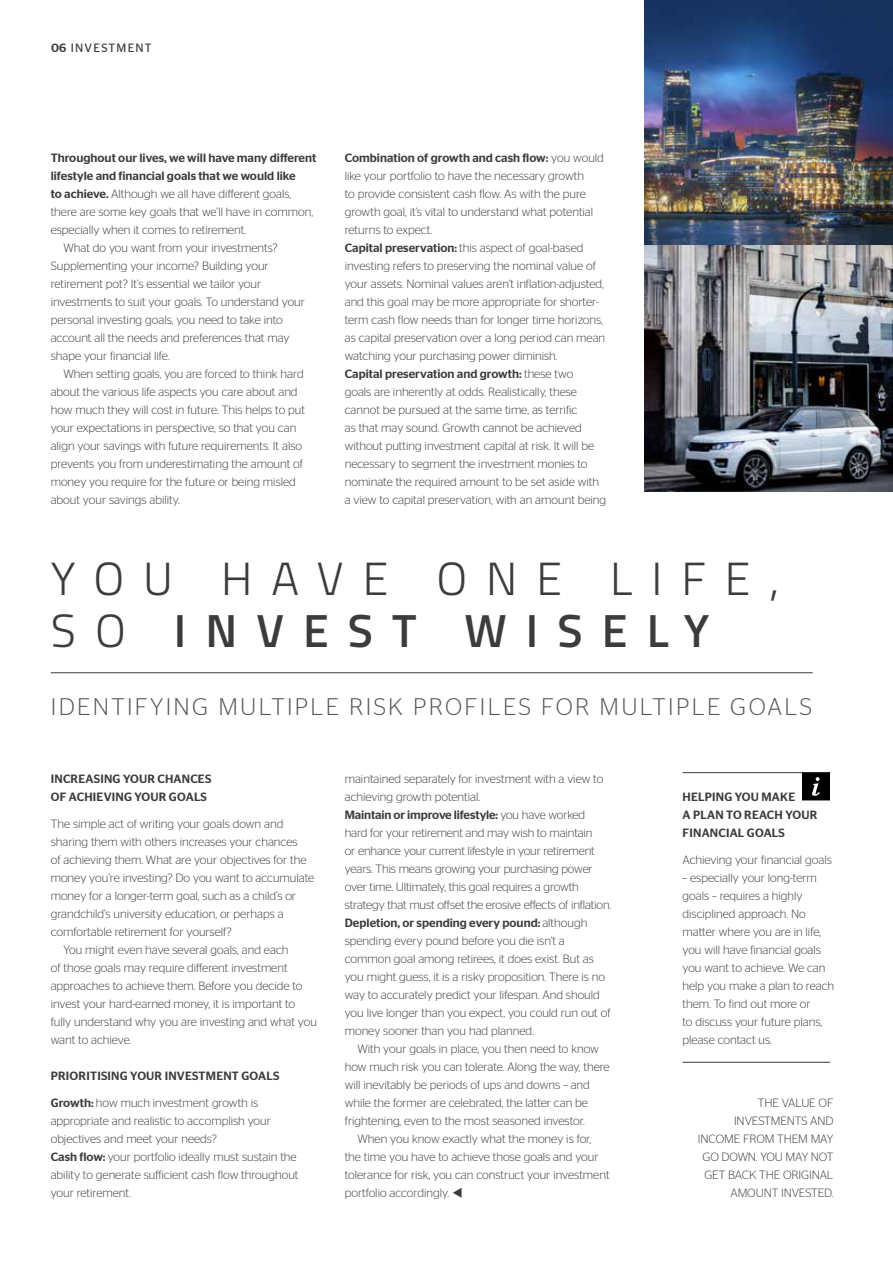
<style>
.page{position:relative;width:893px;height:1263px;background:#fff}
.page>*{position:absolute;margin:0;border:0;box-sizing:border-box;transform-origin:0 0}
.t1{font:300 46.5px/51.6px "Titillium";letter-spacing:.41em;color:#3c3c3b}
.t2{font:300 24px "Stag Sans";letter-spacing:.1em;color:#525556}
.t3{font:300 12px/18px "Stag Sans";color:#3c3c3b}
.t4{font:500 12px/18px "Stag Sans";letter-spacing:.02em;color:#3c3c3b}
.t5{font:500 12px "Stag Sans";color:#3c3c3b}
.t6{font:12px "Stag Sans";letter-spacing:.1em;color:#3c3c3b}
.s1{font-weight:500}
.s2{font-weight:600}
</style>
<div class="page">
<img style="left:892px;top:254px;width:1px;height:237px">
<hr style="left:51px;top:672px;width:762px;height:1px;background:#3c3c3b">
<hr style="left:682px;top:772px;width:148px;height:1px;background:#3c3c3b">
<hr style="left:682px;top:1062px;width:148px;height:1px;background:#3c3c3b">
<img style="left:644px;top:1px;width:249px;height:253px">
<img style="left:644px;top:246px;width:248px;height:245px">
<svg style="left:802px;top:772px;width:28px;height:28px"></svg>
<p class="t6" style="left:51px;top:41px;width:102px"><span class="s1">06</span> INVESTMENT</p>
<p class="t5" style="left:51px;top:151px;width:267px">Throughout our lives, we will have many different</p>
<p class="t5" style="left:51px;top:169px;width:246px">lifestyle and financial goals that we would like</p>
<p class="t3" style="left:51px;top:185px;width:242px"><span class="s1">to achieve.</span> Although we all have different goals,</p>
<p class="t3" style="left:51px;top:203px;width:264px">there are some key goals that we’ll have in common,</p>
<p class="t3" style="left:51px;top:221px;width:197px">especially when it comes to retirement.</p>
<p class="t3" style="left:63px;top:239px;width:216px">What do you want from your investments?</p>
<p class="t3" style="left:51px;top:257px;width:220px">Supplementing your income? Building your</p>
<p class="t3" style="left:51px;top:275px;width:212px">retirement pot? It’s essential we tailor your</p>
<p class="t3" style="left:51px;top:293px;width:256px">investments to suit your goals. To understand your</p>
<p class="t3" style="left:51px;top:311px;width:234px">personal investing goals, you need to take into</p>
<p class="t3" style="left:51px;top:329px;width:240px">account all the needs and preferences that may</p>
<p class="t3" style="left:51px;top:347px;width:121px">shape your financial life.</p>
<p class="t3" style="left:63px;top:365px;width:242px">When setting goals, you are forced to think hard</p>
<p class="t3" style="left:51px;top:383px;width:248px">about the various life aspects you care about and</p>
<p class="t3" style="left:51px;top:401px;width:256px">how much they will cost in future. This helps to put</p>
<p class="t3" style="left:51px;top:419px;width:247px">your expectations in perspective, so that you can</p>
<p class="t3" style="left:51px;top:437px;width:253px">align your savings with future requirements. It also</p>
<p class="t3" style="left:51px;top:455px;width:254px">prevents you from underestimating the amount of</p>
<p class="t3" style="left:51px;top:473px;width:247px">money you require for the future or being misled</p>
<p class="t3" style="left:51px;top:491px;width:131px">about your savings ability.</p>
<p class="t3" style="left:345px;top:149px;width:263px"><span class="s1">Combination of growth and cash flow:</span> you would like your portfolio to have the necessary growth<br>to provide consistent cash flow. As with the pure growth goal, it’s vital to understand what potential returns to expect.<br><span class="s1">Capital preservation:</span> this aspect of goal-based investing refers to preserving the nominal value of your assets. Nominal values aren’t inflation-adjusted, and this goal may be more appropriate for shorter&shy;term cash flow needs than for longer time horizons, as capital preservation over a long period can mean watching your purchasing power diminish.<br><span class="s1">Capital preservation and growth:</span> these two<br>goals are inherently at odds. Realistically, these cannot be pursued at the same time, as terrific<br>as that may sound. Growth cannot be achieved without putting investment capital at risk. It will be necessary to segment the investment monies to nominate the required amount to be set aside with a view to capital preservation, with an amount being</p>
<h1 class="t1" style="left:51px;top:551px;width:730px">YOU HAVE ONE LIFE,<br>SO <span class="s2">INVEST WISELY</span></h1>
<h2 class="t2" style="left:51px;top:693px;width:763px">IDENTIFYING MULTIPLE RISK PROFILES FOR MULTIPLE GOALS</h2>
<p class="t4" style="left:51px;top:770px;width:162px">INCREASING YOUR CHANCES<br>OF ACHIEVING YOUR GOALS</p>
<p class="t3" style="left:51px;top:815px;width:234px">The simple act of writing your goals down and</p>
<p class="t3" style="left:51px;top:833px;width:248px">sharing them with others increases your chances</p>
<p class="t3" style="left:51px;top:851px;width:257px">of achieving them. What are your objectives for the</p>
<p class="t3" style="left:51px;top:869px;width:265px">money you’re investing? Do you want to accumulate</p>
<p class="t3" style="left:51px;top:887px;width:247px">money for a longer-term goal, such as a child’s or</p>
<p class="t3" style="left:51px;top:905px;width:234px">grandchild’s university education, or perhaps a</p>
<p class="t3" style="left:51px;top:923px;width:183px">comfortable retirement for yourself?</p>
<p class="t3" style="left:63px;top:941px;width:226px">You might even have several goals, and each</p>
<p class="t3" style="left:51px;top:959px;width:238px">of those goals may require different investment</p>
<p class="t3" style="left:51px;top:977px;width:253px">approaches to achieve them. Before you decide to</p>
<p class="t3" style="left:51px;top:995px;width:246px">invest your hard-earned money, it is important to</p>
<p class="t3" style="left:51px;top:1013px;width:268px">fully understand why you are investing and what you</p>
<p class="t3" style="left:51px;top:1031px;width:82px">want to achieve.</p>
<p class="t4" style="left:51px;top:1067px;width:230px">PRIORITISING YOUR INVESTMENT GOALS</p>
<p class="t3" style="left:51px;top:1094px;width:249px"><span class="s1">Growth:</span> how much investment growth is appropriate and realistic to accomplish your objectives and meet your needs?<br><span class="s1">Cash flow:</span> your portfolio ideally must sustain the ability to generate sufficient cash flow throughout your retirement.</p>
<p class="t3" style="left:345px;top:770px;width:268px">maintained separately for investment with a view to achieving growth potential.<br><span class="s1">Maintain or improve lifestyle:</span> you have worked<br>hard for your retirement and may wish to maintain<br>or enhance your current lifestyle in your retirement years. This means growing your purchasing power over time. Ultimately, this goal requires a growth strategy that must offset the erosive effects of inflation.<br><span class="s1">Depletion, or spending every pound:</span> although spending every pound before you die isn’t a common goal among retirees, it does exist. But as you might guess, it is a risky proposition. There is no way to accurately predict your lifespan. And should you live longer than you expect, you could run out of money sooner than you had planned.</p>
<p class="t3" style="left:357px;top:1040px;width:243px">With your goals in place, you then need to know</p>
<p class="t3" style="left:345px;top:1058px;width:266px">how much risk you can tolerate. Along the way, there</p>
<p class="t3" style="left:345px;top:1076px;width:247px">will inevitably be periods of ups and downs – and</p>
<p class="t3" style="left:345px;top:1094px;width:245px">while the former are celebrated, the latter can be</p>
<p class="t3" style="left:345px;top:1112px;width:242px">frightening, even to the most seasoned investor.</p>
<p class="t3" style="left:357px;top:1130px;width:235px">When you know exactly what the money is for,</p>
<p class="t3" style="left:345px;top:1148px;width:255px">the time you have to achieve those goals and your</p>
<p class="t3" style="left:345px;top:1166px;width:266px">tolerance for risk, you can construct your investment</p>
<p class="t3" style="left:345px;top:1184px;width:119px">portfolio accordingly. ▼</p>
<p class="t4" style="left:683px;top:788px;width:136px">HELPING YOU MAKE<br>A PLAN TO REACH YOUR<br>FINANCIAL GOALS</p>
<p class="t3" style="left:682px;top:851px;width:151px">Achieving your financial goals</p>
<p class="t3" style="left:682px;top:869px;width:153px">– especially your long-term goals – requires a highly disciplined approach. No matter where you are in life, you will have financial goals you want to achieve. We can help you make a plan to reach them. To find out more or<br>to discuss your future plans, please contact us.</p>
<p class="t3" style="left:698px;top:1094px;width:137px;text-align:right">THE VALUE OF<br>INVESTMENTS AND<br>INCOME FROM THEM MAY<br>GO DOWN. YOU MAY NOT<br>GET BACK THE ORIGINAL<br>AMOUNT INVESTED.</p>
</div>
